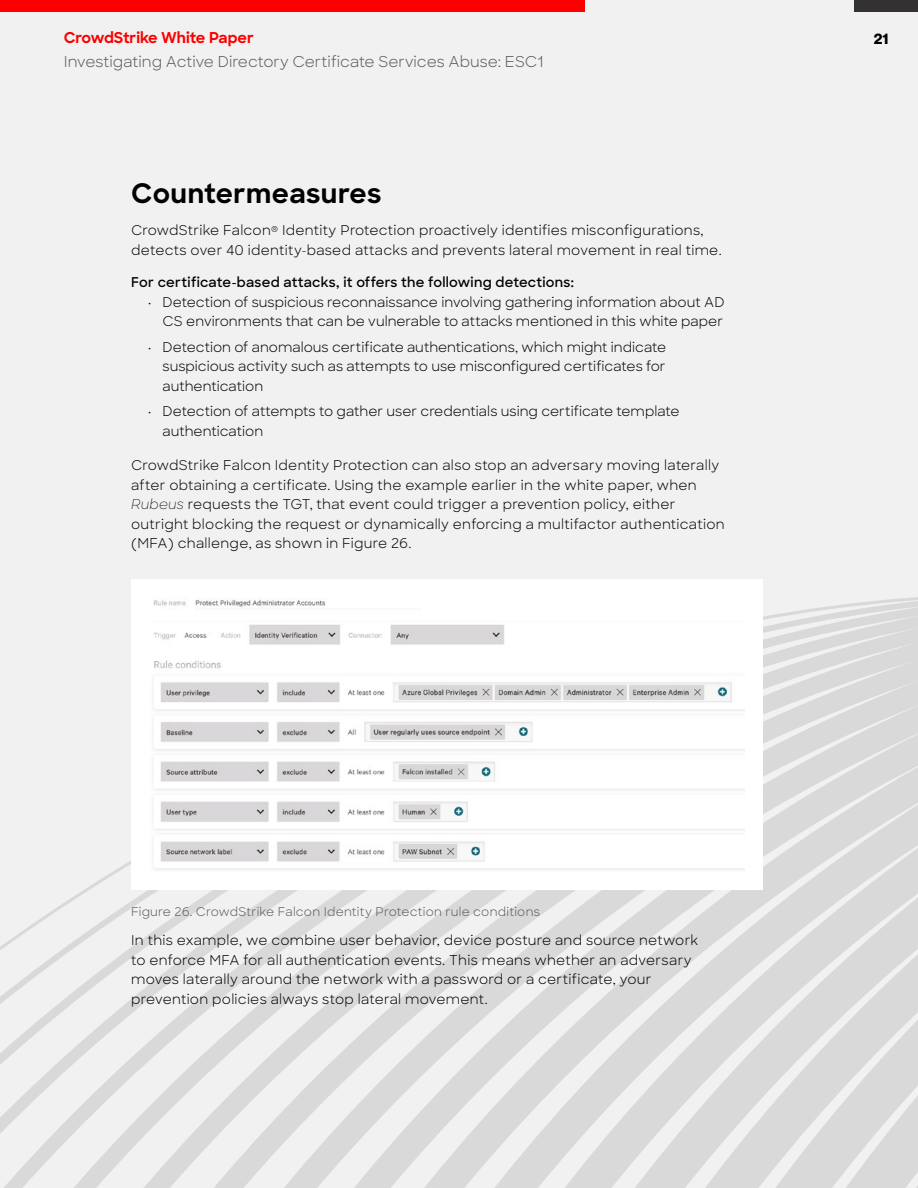
<style>
.page{position:relative;width:918px;height:1188px;background:#f1f1f2}
.page>*{position:absolute;margin:0;border:0;box-sizing:border-box;transform-origin:0 0}
.t1{font:700 27px "Crowdstrike Sharp Sans";letter-spacing:.02em;color:#000}
.t2{font:15px "Crowdstrike Sharp Sans";color:#58595b}
.t3{font:700 15px "Crowdstrike Sharp Sans";color:#fc0000}
.t4{font:700 15px "Haas Grot Disp 75";color:#000}
.t5{font:13.5px/19.5px "Crowdstrike Sharp Sans";letter-spacing:.015em;color:#000}
.t6{font:600 13.5px "Crowdstrike Sharp Sans";letter-spacing:.02em;color:#000}
.t7{font:12px "Crowdstrike Sharp Sans";letter-spacing:.02em;color:#58595b}
.s1{font-family:"Crowdstrike Sharp Sans Lgt Itl"}
</style>
<div class="page">
<div style="left:0;top:0;width:585px;height:11px;background:#fc0000"></div>
<div style="left:854px;top:0;width:64px;height:11px;background:#333132"></div>
<svg style="left:0;top:917px;width:43px;height:271px"></svg>
<svg style="left:43px;top:867px;width:77px;height:321px"></svg>
<svg style="left:120px;top:861px;width:77px;height:327px"></svg>
<svg style="left:197px;top:889px;width:76px;height:299px"></svg>
<svg style="left:273px;top:889px;width:75px;height:299px"></svg>
<svg style="left:348px;top:889px;width:73px;height:299px"></svg>
<svg style="left:421px;top:889px;width:74px;height:299px"></svg>
<svg style="left:495px;top:889px;width:73px;height:299px"></svg>
<svg style="left:568px;top:889px;width:74px;height:299px"></svg>
<svg style="left:642px;top:579px;width:276px;height:609px"></svg>
<div style="left:131px;top:579px;width:631px;height:310px;background:#fff"></div>
<img style="left:152px;top:599px;width:593px;height:271px">
<p class="t3" style="left:64px;top:26px;width:192px">CrowdStrike White Paper</p>
<p class="t2" style="left:64px;top:50px;width:481px">Investigating Active Directory Certificate Services Abuse: ESC1</p>
<h1 class="t1" style="left:131px;top:173px;width:252px">Countermeasures</h1>
<p class="t5" style="left:131px;top:220px;width:592px">CrowdStrike Falcon<sup>®</sup> Identity Protection proactively identifies misconfigurations, detects over 40 identity-based attacks and prevents lateral movement in real time.</p>
<p class="t6" style="left:131px;top:272px;width:444px">For certificate-based attacks, it offers the following detections:</p>
<p class="t5" style="left:148px;top:291px;width:578px;text-align:right">• Detection of suspicious reconnaissance involving gathering information about AD<br>CS environments that can be vulnerable to attacks mentioned in this white paper</p>
<p class="t5" style="left:163px;top:336px;width:505px;text-align:justify;text-indent:-15px">• Detection of anomalous certificate authentications, which might indicate suspicious activity such as attempts to use misconfigured certificates for authentication</p>
<p class="t5" style="left:163px;top:401px;width:519px;text-indent:-15px">• Detection of attempts to gather user credentials using certificate template authentication</p>
<p class="t5" style="left:131px;top:455px;width:595px">CrowdStrike Falcon Identity Protection can also stop an adversary moving laterally after obtaining a certificate. Using the example earlier in the white paper, when <span class="s1">Rubeus</span> requests the TGT, that event could trigger a prevention policy, either outright blocking the request or dynamically enforcing a multifactor authentication (MFA) challenge, as shown in Figure 26.</p>
<p class="t7" style="left:131px;top:903px;width:411px">Figure 26. CrowdStrike Falcon Identity Protection rule conditions</p>
<p class="t5" style="left:131px;top:930px;width:569px">In this example, we combine user behavior, device posture and source network to enforce MFA for all authentication events. This means whether an adversary moves laterally around the network with a password or a certificate, your prevention policies always stop lateral movement.</p>
<p class="t4" style="left:874px;top:30px;width:16px">21</p>
</div>
